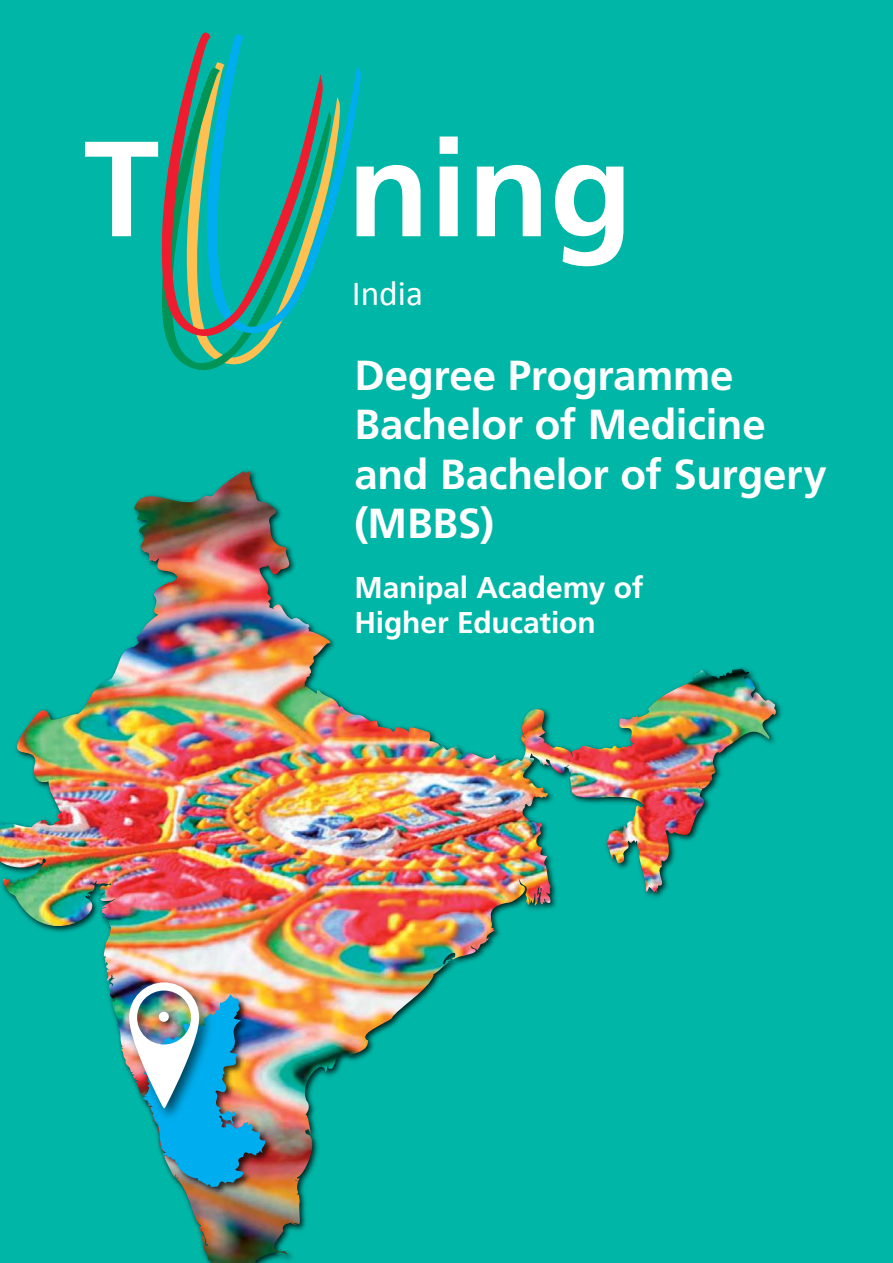
<style>
.page{position:relative;width:893px;height:1263px;background:#00b6a7}
.page>*{position:absolute;margin:0;border:0;box-sizing:border-box;transform-origin:0 0}
.t1{font:700 42px/49.5px "Frutiger LT Std";letter-spacing:-.005em;color:#fff}
.t2{font:35.4px "Calibri";color:#fff}
.t3{font:700 30px/34.5px "Frutiger LT Std";letter-spacing:-.005em;color:#fff}
</style>
<div class="page">
<svg style="left:85px;top:142px;width:73px;height:94px"></svg>
<svg style="left:361px;top:165px;width:60px;height:71px"></svg>
<svg style="left:440px;top:137px;width:18px;height:99px;background:#dbf4f2"></svg>
<svg style="left:477px;top:165px;width:64px;height:71px"></svg>
<svg style="left:555px;top:165px;width:68px;height:101px"></svg>
<svg style="left:167px;top:340px;width:104px;height:30px"></svg>
<svg style="left:323px;top:66px;width:38px;height:174px"></svg>
<svg style="left:158px;top:33px;width:165px;height:307px"></svg>
<img style="left:102px;top:471px;width:680px;height:792px">
<img style="left:0;top:493px;width:212px;height:463px">
<img style="left:139px;top:990px;width:138px;height:208px">
<img style="left:121px;top:974px;width:97px;height:147px">
<img style="left:129px;top:982px;width:138px;height:206px">
<img style="left:155px;top:1008px;width:24px;height:23px">
<div style="left:159px;top:1012px;width:10px;height:10px;background:#fff;border-radius:50%"></div>
<p class="t2" style="left:352px;top:270px;width:73px">India</p>
<p class="t1" style="left:354px;top:351px;width:474px">Degree Programme<br>Bachelor of Medicine and Bachelor of Surgery (MBBS)</p>
<p class="t3" style="left:354px;top:571px;width:290px">Manipal Academy of<br>Higher Education</p>
</div>
